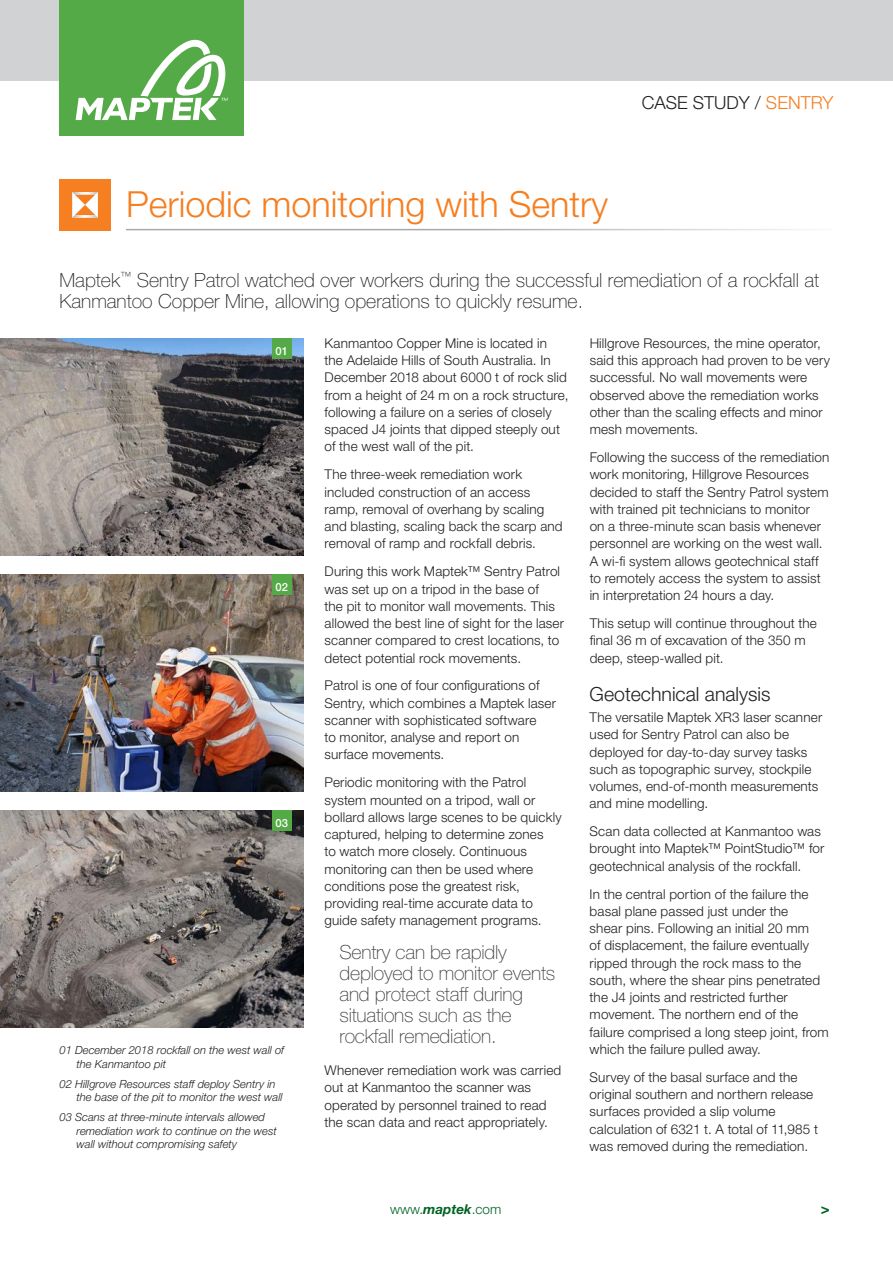
<style>
.page{position:relative;width:893px;height:1263px;background:#fff}
.page>*{position:absolute;margin:0;border:0;box-sizing:border-box;transform-origin:0 0}
.Heading{font:300 36px "Helvetica Neue LT Std";color:#f57e20}
.Sub_heading{font:100 19.5px/21px "Helvetica Neue LT Std";color:#231f20}
.t1{font:100 19.5px/21px "Helvetica Neue LT Std";letter-spacing:-.01em;color:#3e3e3f}
.Article_Sub_Heading{font:300 19.5px "Helvetica Neue LT Std";color:#231f20}
.t2{font:300 18px "Helvetica Neue LT Std";color:#231f20}
.t3{font:italic 700 15px "Helvetica Neue LT Std";color:#006224}
.Article_Text{font:300 13.5px/17.2px "Helvetica Neue LT Std";letter-spacing:.01em;color:#231f20}
.t4{font:300 13.5px "Helvetica Neue LT Std";color:#006224}
.Numbered_caption_-_L{font:italic 300 11.25px/13.5px "Helvetica Neue LT Std";color:#231f20}
.t5{font:500 11.25px "Helvetica Neue LT Std";color:#fff}
.s1{color:#f57e20}
.s2{font-weight:700;font-style:italic}
</style>
<div class="page">
<div style="left:0;top:0;width:893px;height:81px;background:#d1d2d4"></div>
<div style="left:60px;top:0;width:184px;height:136px;background:#54aa46"></div>
<svg style="left:76px;top:40px;width:152px;height:80px"></svg>
<hr style="left:126px;top:229px;width:707px;height:1px;background:#a8a9ad">
<div style="left:60px;top:179px;width:51px;height:51px;background:#f57f21"></div>
<svg style="left:72px;top:192px;width:26px;height:26px"></svg>
<img style="left:0;top:338px;width:303px;height:217px">
<div style="left:272px;top:338px;width:19px;height:21px;background:#54aa46"></div>
<img style="left:0;top:810px;width:303px;height:217px">
<div style="left:272px;top:810px;width:19px;height:21px;background:#54aa46"></div>
<img style="left:0;top:574px;width:303px;height:217px">
<div style="left:272px;top:574px;width:19px;height:21px;background:#54aa46"></div>
<p class="Heading" style="left:126px;top:182px;width:484px">Periodic monitoring with Sentry</p>
<h3 class="t2" style="left:642px;top:91px;width:193px">CASE STUDY / <span class="s1">SENTRY</span></h3>
<p class="Sub_heading" style="left:60px;top:269px;width:761px">Maptek<sup>™</sup> Sentry Patrol watched over workers during the successful remediation of a rockfall at<br>Kanmantoo Copper Mine, allowing operations to quickly resume.</p>
<p class="Article_Text" style="left:325px;top:334px;width:245px">Kanmantoo Copper Mine is located in the Adelaide Hills of South Australia. In December 2018 about 6000 t of rock slid from a height of 24 m on a rock structure, following a failure on a series of closely spaced J4 joints that dipped steeply out of the west wall of the pit.</p>
<p class="Article_Text" style="left:325px;top:466px;width:240px">The three-week remediation work included construction of an access ramp, removal of overhang by scaling and blasting, scaling back the scarp and removal of ramp and rockfall debris.</p>
<p class="Article_Text" style="left:325px;top:562px;width:241px">During this work Maptek™ Sentry Patrol was set up on a tripod in the base of<br>the pit to monitor wall movements. This allowed the best line of sight for the laser scanner compared to crest locations, to detect potential rock movements.</p>
<p class="Article_Text" style="left:325px;top:677px;width:233px">Patrol is one of four configurations of Sentry, which combines a Maptek laser scanner with sophisticated software<br>to monitor, analyse and report on surface movements.</p>
<p class="Article_Text" style="left:325px;top:774px;width:238px">Periodic monitoring with the Patrol system mounted on a tripod, wall or bollard allows large scenes to be quickly captured, helping to determine zones<br>to watch more closely. Continuous monitoring can then be used where conditions pose the greatest risk, providing real-time accurate data to guide safety management programs.</p>
<p class="t1" style="left:339px;top:941px;width:217px">Sentry can be rapidly deployed to monitor events and protect staff during situations such as the rockfall remediation.</p>
<p class="Article_Text" style="left:325px;top:1061px;width:238px">Whenever remediation work was carried out at Kanmantoo the scanner was operated by personnel trained to read the scan data and react appropriately.</p>
<p class="Article_Text" style="left:590px;top:334px;width:242px">Hillgrove Resources, the mine operator, said this approach had proven to be very successful. No wall movements were observed above the remediation works other than the scaling effects and minor mesh movements.</p>
<p class="Article_Text" style="left:590px;top:448px;width:241px">Following the success of the remediation work monitoring, Hillgrove Resources decided to staff the Sentry Patrol system with trained pit technicians to monitor<br>on a three-minute scan basis whenever personnel are working on the west wall.<br>A wi-fi system allows geotechnical staff to remotely access the system to assist in interpretation 24 hours a day.</p>
<p class="Article_Text" style="left:590px;top:614px;width:229px">This setup will continue throughout the final 36 m of excavation of the 350 m deep, steep-walled pit.</p>
<p class="Article_Sub_Heading" style="left:590px;top:682px;width:182px">Geotechnical analysis</p>
<p class="Article_Text" style="left:590px;top:708px;width:234px">The versatile Maptek XR3 laser scanner used for Sentry Patrol can also be deployed for day-to-day survey tasks such as topographic survey, stockpile volumes, end-of-month measurements and mine modelling.</p>
<p class="Article_Text" style="left:590px;top:822px;width:236px">Scan data collected at Kanmantoo was brought into Maptek™ PointStudio™ for geotechnical analysis of the rockfall.</p>
<p class="Article_Text" style="left:590px;top:885px;width:241px">In the central portion of the failure the basal plane passed just under the<br>shear pins. Following an initial 20 mm<br>of displacement, the failure eventually ripped through the rock mass to the south, where the shear pins penetrated the J4 joints and restricted further movement. The northern end of the failure comprised a long steep joint, from which the failure pulled away.</p>
<p class="Article_Text" style="left:590px;top:1068px;width:230px">Survey of the basal surface and the original southern and northern release surfaces provided a slip volume calculation of 6321 t. A total of 11,985 t was removed during the remediation.</p>
<p class="t5" style="left:275px;top:344px;width:14px">01</p>
<p class="t5" style="left:275px;top:580px;width:14px">02</p>
<p class="t5" style="left:275px;top:816px;width:14px">03</p>
<p class="Numbered_caption_-_L" style="left:77px;top:1043px;width:209px;text-indent:-17px">01 December 2018 rockfall on the west wall of the Kanmantoo pit</p>
<p class="Numbered_caption_-_L" style="left:77px;top:1077px;width:208px;text-indent:-17px">02 Hillgrove Resources staff deploy Sentry in the base of the pit to monitor the west wall</p>
<p class="Numbered_caption_-_L" style="left:77px;top:1110px;width:202px;text-indent:-17px">03 Scans at three-minute intervals allowed remediation work to continue on the west wall without compromising safety</p>
<p class="t4" style="left:390px;top:1200px;width:113px">www.<span class="s2">maptek</span>.com</p>
<p class="t3" style="left:821px;top:1199px;width:10px">&gt;</p>
</div>
